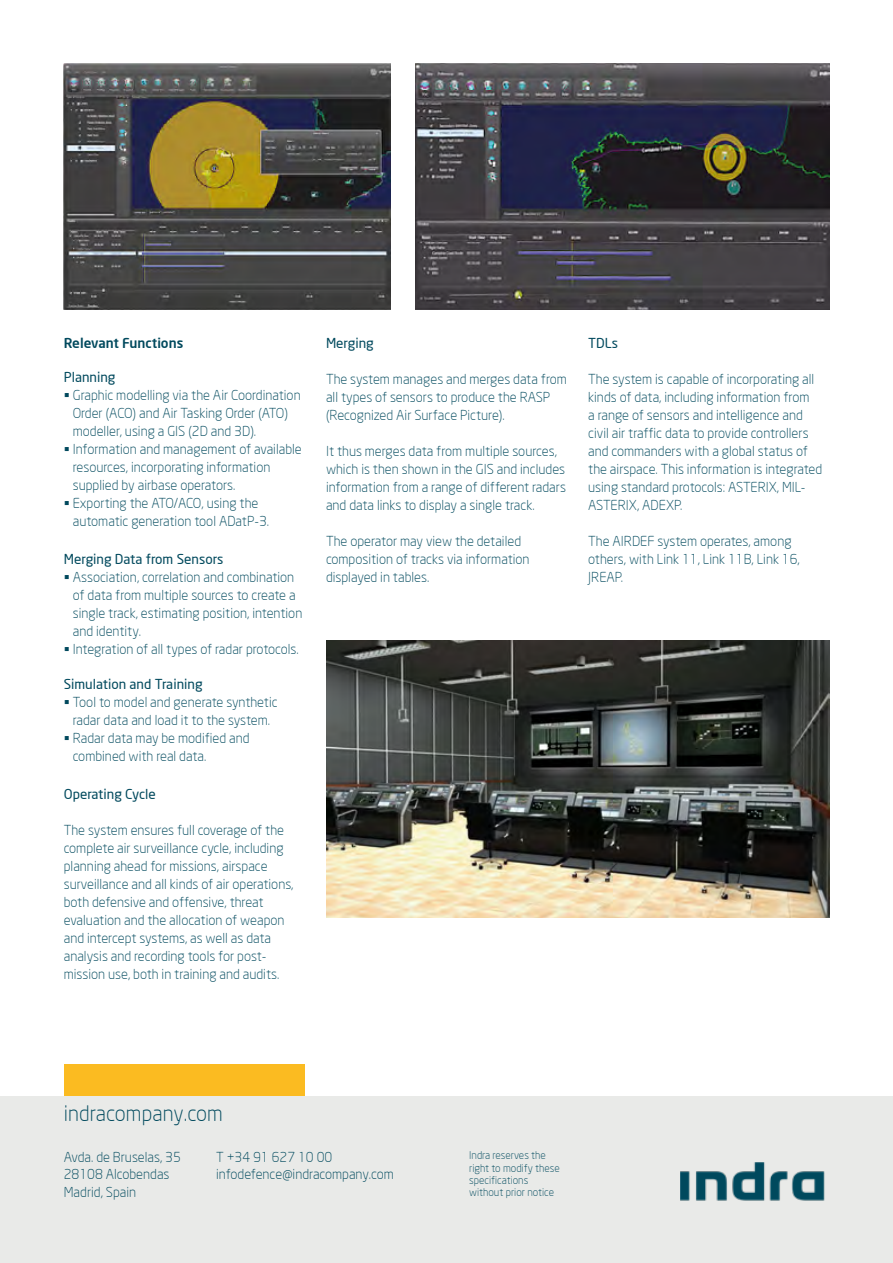
<style>
.page{position:relative;width:893px;height:1263px;background:#fff}
.page>*{position:absolute;margin:0;border:0;box-sizing:border-box;transform-origin:0 0}
.t1{font:300 21px "Neo Sans";letter-spacing:.005em;color:#00495d}
.t2{font:300 13.5px/18px "Neo Sans";color:#00495d}
.t3{font:13.5px "Neo Sans";color:#00495d}
.t4{font:500 13.5px "Neo Sans";color:#00495d}
.t5{font:300 10.5px/12px "Neo Sans";color:#00495d}
</style>
<div class="page">
<div style="left:64px;top:1064px;width:241px;height:32px;background:#fbbb21"></div>
<div style="left:0;top:1096px;width:893px;height:167px;background:#e9eae8"></div>
<img style="left:680px;top:1162px;width:145px;height:39px">
<img style="left:64px;top:64px;width:327px;height:245px">
<img style="left:415px;top:64px;width:414px;height:245px">
<img style="left:326px;top:641px;width:503px;height:276px">
<p class="t4" style="left:64px;top:334px;width:121px">Relevant Functions</p>
<p class="t3" style="left:64px;top:368px;width:53px">Planning</p>
<p class="t2" style="left:73px;top:385px;width:231px">Graphic modelling via the Air Coordination Order (ACO) and Air Tasking Order (ATO) modeller, using a GIS (2D and 3D).<br>Information and management of available resources, incorporating information supplied by airbase operators.<br>Exporting the ATO/ACO, using the automatic generation tool ADatP-3.</p>
<p class="t3" style="left:64px;top:550px;width:161px">Merging Data from Sensors</p>
<p class="t2" style="left:73px;top:567px;width:231px">Association, correlation and combination of data from multiple sources to create a single track, estimating position, intention and identity.<br>Integration of all types of radar protocols.</p>
<p class="t3" style="left:64px;top:676px;width:140px">Simulation and Training</p>
<p class="t2" style="left:73px;top:693px;width:206px">Tool to model and generate synthetic radar data and load it to the system.<br>Radar data may be modified and combined with real data.</p>
<p class="t3" style="left:64px;top:786px;width:94px">Operating Cycle</p>
<p class="t2" style="left:64px;top:821px;width:231px">The system ensures full coverage of the complete air surveillance cycle, including planning ahead for missions, airspace surveillance and all kinds of air operations, both defensive and offensive, threat evaluation and the allocation of weapon and intercept systems, as well as data analysis and recording tools for post&shy;mission use, both in training and audits.</p>
<p class="t3" style="left:326px;top:335px;width:49px">Merging</p>
<p class="t2" style="left:326px;top:370px;width:242px">The system manages and merges data from all types of sensors to produce the RASP (Recognized Air Surface Picture).</p>
<p class="t2" style="left:326px;top:442px;width:241px">It thus merges data from multiple sources, which is then shown in the GIS and includes information from a range of different radars and data links to display a single track.</p>
<p class="t2" style="left:326px;top:532px;width:205px">The operator may view the detailed composition of tracks via information displayed in tables.</p>
<p class="t3" style="left:588px;top:335px;width:31px">TDLs</p>
<p class="t2" style="left:588px;top:370px;width:236px">The system is capable of incorporating all kinds of data, including information from<br>a range of sensors and intelligence and civil air traffic data to provide controllers and commanders with a global status of the airspace. This information is integrated using standard protocols: ASTERIX, MIL-ASTERIX, ADEXP.</p>
<p class="t2" style="left:588px;top:532px;width:213px">The AIRDEF system operates, among others, with Link 11, Link 11B, Link 16,<br>JREAP.</p>
<h1 class="t1" style="left:64px;top:1101px;width:160px">indracompany.com</h1>
<p class="t2" style="left:64px;top:1148px;width:119px;line-height:17.5px">Avda. de Bruselas, 35<br>28108 Alcobendas<br>Madrid, Spain</p>
<p class="t2" style="left:216px;top:1148px;width:179px;line-height:17.5px">T +34 91 627 10 00 infodefence@indracompany.com</p>
<p class="t5" style="left:469px;top:1149px;width:92px">Indra reserves the right to modify these specifications without prior notice</p>
</div>
